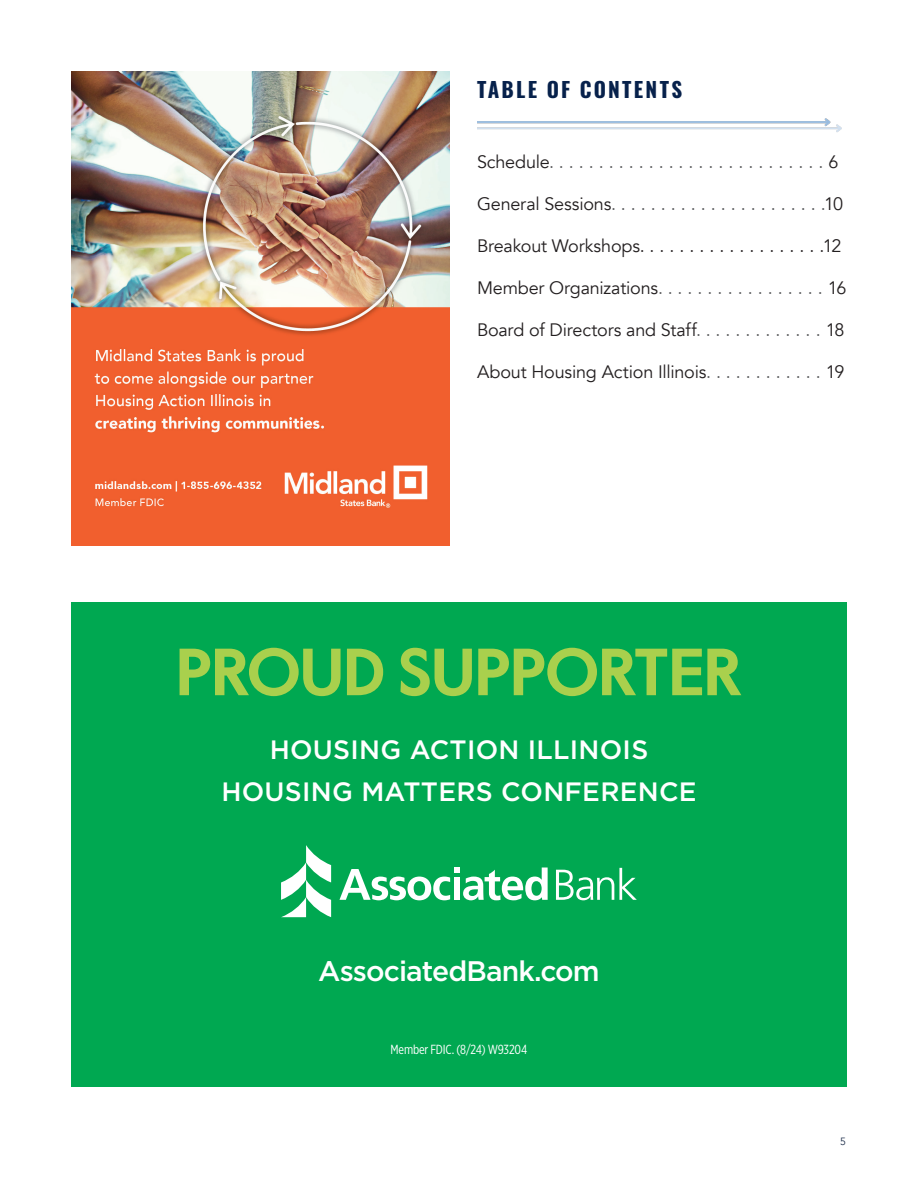
<style>
.page{position:relative;width:918px;height:1188px;background:#fff}
.page>*{position:absolute;margin:0;border:0;box-sizing:border-box;transform-origin:0 0}
.t1{font:700 66.45px "Value Sans";letter-spacing:-.02em;color:#a9d04d}
.t2{font:500 28.2px "Gotham";letter-spacing:-.03em;color:#fff}
.t3{font:500 26.55px/41.4px "Gotham";letter-spacing:.01em;color:#fff;text-align:center}
.t4{font:700 21px "Oswald";letter-spacing:.105em;color:#07214b}
.t5{font:18px "Avenir";letter-spacing:-.01em;color:#231f20}
.t6{font:18px "Avenir";letter-spacing:-.01em;color:#57585a}
.t7{font:13.2px "Gotham X Narrow";letter-spacing:-.015em;color:#fff}
.t8{font:10.5px "Avenir";color:#21314d}
.s1{color:#231f20}
.s2{color:#57585a}
</style>
<div class="page">
<div style="left:71px;top:603px;width:776px;height:484px;background:#00a851"></div>
<svg style="left:281px;top:845px;width:50px;height:72px"></svg>
<svg style="left:556px;top:868px;width:81px;height:32px"></svg>
<svg style="left:339px;top:868px;width:209px;height:32px"></svg>
<img style="left:72px;top:71px;width:378px;height:474px">
<img style="left:477px;top:118px;width:365px;height:14px">
<p class="t4" style="left:477px;top:78px;width:207px">TABLE OF CONTENTS</p>
<p class="t6" style="left:477px;top:151px;width:363px"><span class="s1">Schedule</span>. . . . . . . . . . . . . . . . . . . . . . . . . . . . <span class="s1">6</span></p>
<p class="t6" style="left:477px;top:193px;width:368px"><span class="s1">General Sessions</span>. . . . . . . . . . . . . . . . . . . . . .<span class="s1">10</span></p>
<p class="t5" style="left:477px;top:235px;width:366px">Breakout Workshops. . . . . . . . . . . . . . . . . . .12</p>
<p class="t5" style="left:477px;top:277px;width:371px">Member Organizations<span class="s2">. . . . . . . . . . . . . . . . .</span> 16</p>
<p class="t5" style="left:477px;top:319px;width:369px">Board of Directors and Staff<span class="s2">. . . . . . . . . . . . .</span> 18</p>
<p class="t5" style="left:477px;top:361px;width:369px">About Housing Action Illinois<span class="s2">. . . . . . . . . . . .</span> 19</p>
<p class="t1" style="left:175px;top:632px;width:569px">PROUD SUPPORTER</p>
<p class="t3" style="left:221px;top:729px;width:477px">HOUSING ACTION ILLINOIS<br>HOUSING MATTERS CONFERENCE</p>
<p class="t2" style="left:318px;top:953px;width:283px">AssociatedBank.com</p>
<p class="t7" style="left:391px;top:1041px;width:138px">Member FDIC. (8/24) W93204</p>
<p class="t8" style="left:840px;top:1135px;width:7px">5</p>
</div>
